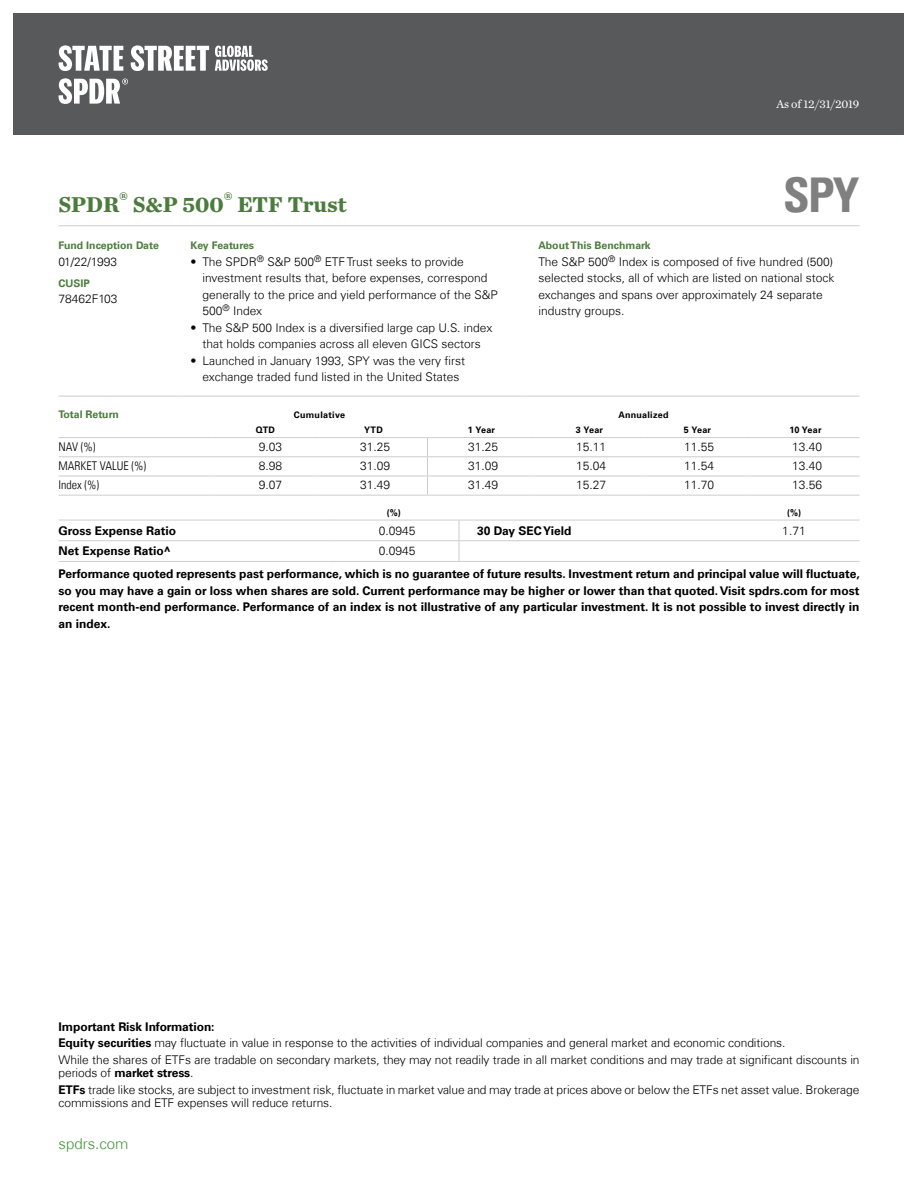
<style>
.page{position:relative;width:918px;height:1188px;background:#fff}
.page>*{position:absolute;margin:0;border:0;box-sizing:border-box;transform-origin:0 0}
.Ticker{font:48px "Univers Com 67 Bold Cond";color:#808080}
.Factsheet_Title{font:700 22.5px "Chronicle Text G1";color:#4c7c3d}
.t1{font:300 15px "Univers Com 45";color:#439539}
.Footnote_8pt{font:300 12px/16.5px "Univers Com 45";letter-spacing:-.005em;color:#000}
.Disclaimer{font:700 12px/16.5px "Univers Com 65";color:#000;text-align:justify}
.Text{font:300 12px/16.5px "Univers Com 45";color:#000}
.Performance_Value{font:300 12px "Univers Com 45";color:#000}
.Performance_Item{font:700 12px "Univers Com 65";color:#000}
.Performance_Item-2{font:12px "Univers Com 47 Light Cond";color:#000}
.Footnote_8pt-2{font:700 12px "Univers Com 65";letter-spacing:-.005em;color:#000}
.Date{font:12px "Chronicle Text G1";letter-spacing:-.005em;color:#fff}
.t2{font:700 10.5px "Univers Com 65";color:#4c7c3d}
.Header{font:700 9px "Univers Com 65";letter-spacing:.03em;color:#000}
.Performance_Table_St{font:700 9px "Univers Com 65";letter-spacing:.03em;color:#000}
.s1{font-family:"Univers Com 65";font-weight:700}
</style>
<div class="page">
<div style="left:14px;top:14px;width:890px;height:121px;background:#58595b"></div>
<hr style="left:58px;top:396px;width:120px;height:1px;background:#cdcdcd">
<hr style="left:178px;top:396px;width:348px;height:1px;background:#cdcdcd">
<hr style="left:526px;top:396px;width:334px;height:1px;background:#cdcdcd">
<hr style="left:58px;top:437px;width:154px;height:1px;background:#cdcdcd">
<hr style="left:212px;top:437px;width:108px;height:1px;background:#cdcdcd">
<hr style="left:320px;top:437px;width:108px;height:1px;background:#cdcdcd">
<hr style="left:428px;top:437px;width:108px;height:1px;background:#cdcdcd">
<hr style="left:536px;top:437px;width:108px;height:1px;background:#cdcdcd">
<hr style="left:644px;top:437px;width:108px;height:1px;background:#cdcdcd">
<hr style="left:752px;top:437px;width:108px;height:1px;background:#cdcdcd">
<hr style="left:58px;top:456px;width:154px;height:1px;background:#cdcdcd">
<hr style="left:212px;top:456px;width:108px;height:1px;background:#cdcdcd">
<hr style="left:320px;top:456px;width:108px;height:1px;background:#cdcdcd">
<hr style="left:428px;top:456px;width:108px;height:1px;background:#cdcdcd">
<hr style="left:536px;top:456px;width:108px;height:1px;background:#cdcdcd">
<hr style="left:644px;top:456px;width:108px;height:1px;background:#cdcdcd">
<hr style="left:752px;top:456px;width:108px;height:1px;background:#cdcdcd">
<hr style="left:58px;top:476px;width:154px;height:1px;background:#cdcdcd">
<hr style="left:212px;top:476px;width:108px;height:1px;background:#cdcdcd">
<hr style="left:320px;top:476px;width:108px;height:1px;background:#cdcdcd">
<hr style="left:428px;top:476px;width:108px;height:1px;background:#cdcdcd">
<hr style="left:536px;top:476px;width:108px;height:1px;background:#cdcdcd">
<hr style="left:644px;top:476px;width:108px;height:1px;background:#cdcdcd">
<hr style="left:752px;top:476px;width:108px;height:1px;background:#cdcdcd">
<hr style="left:58px;top:495px;width:154px;height:1px;background:#cdcdcd">
<hr style="left:212px;top:495px;width:108px;height:1px;background:#cdcdcd">
<hr style="left:320px;top:495px;width:108px;height:1px;background:#cdcdcd">
<hr style="left:428px;top:495px;width:108px;height:1px;background:#cdcdcd">
<hr style="left:536px;top:495px;width:108px;height:1px;background:#cdcdcd">
<hr style="left:644px;top:495px;width:108px;height:1px;background:#cdcdcd">
<hr style="left:752px;top:495px;width:108px;height:1px;background:#cdcdcd">
<svg style="left:427px;top:438px;width:1px;height:57px"></svg>
<hr style="left:58px;top:520px;width:270px;height:1px;background:#cdcdcd">
<hr style="left:328px;top:520px;width:131px;height:1px;background:#cdcdcd">
<hr style="left:459px;top:520px;width:270px;height:1px;background:#cdcdcd">
<hr style="left:729px;top:520px;width:131px;height:1px;background:#cdcdcd">
<hr style="left:58px;top:540px;width:270px;height:1px;background:#cdcdcd">
<hr style="left:459px;top:540px;width:270px;height:1px;background:#cdcdcd">
<hr style="left:729px;top:540px;width:131px;height:1px;background:#cdcdcd">
<hr style="left:58px;top:561px;width:270px;height:1px;background:#cdcdcd">
<hr style="left:459px;top:561px;width:270px;height:1px;background:#cdcdcd">
<hr style="left:729px;top:561px;width:131px;height:1px;background:#cdcdcd">
<hr style="left:328px;top:540px;width:131px;height:1px;background:#cdcdcd">
<svg style="left:459px;top:520px;width:1px;height:41px"></svg>
<hr style="left:328px;top:561px;width:131px;height:1px;background:#cdcdcd">
<hr style="left:58px;top:225px;width:802px;height:1px;background:#cdcdcd">
<svg style="left:215px;top:46px;width:53px;height:25px"></svg>
<svg style="left:59px;top:45px;width:150px;height:26px"></svg>
<svg style="left:58px;top:78px;width:70px;height:26px"></svg>
<p class="Factsheet_Title" style="left:58px;top:186px;width:290px">SPDR<sup>®</sup> S&amp;P 500<sup>®</sup> ETF Trust</p>
<p class="t2" style="left:58px;top:239px;width:102px">Fund Inception Date</p>
<p class="Text" style="left:58px;top:253px;width:60px">01/22/1993</p>
<p class="t2" style="left:58px;top:277px;width:33px">CUSIP</p>
<p class="Text" style="left:58px;top:291px;width:61px">78462F103</p>
<p class="t2" style="left:190px;top:239px;width:65px">Key Features</p>
<p class="Footnote_8pt" style="left:202px;top:253px;width:297px;text-indent:-12px">• The SPDR<sup>®</sup> S&amp;P 500<sup>®</sup> ETF Trust seeks to provide investment results that, before expenses, correspond generally to the price and yield performance of the S&amp;P 500<sup>®</sup> Index</p>
<p class="Footnote_8pt" style="left:190px;top:319px;width:303px;text-align:center">• The S&amp;P 500 Index is a diversified large cap U.S. index that holds companies across all eleven GICS sectors</p>
<p class="Footnote_8pt" style="left:190px;top:352px;width:276px;text-align:center">• Launched in January 1993, SPY was the very first exchange traded fund listed in the United States</p>
<p class="Date" style="left:776px;top:95px;width:85px">As of 12/31/2019</p>
<p class="Ticker" style="left:783px;top:165px;width:78px">SPY</p>
<p class="t2" style="left:538px;top:239px;width:114px">About This Benchmark</p>
<p class="Text" style="left:538px;top:253px;width:298px">The S&amp;P 500<sup>®</sup> Index is composed of five hundred (500) selected stocks, all of which are listed on national stock exchanges and spans over approximately 24 separate industry groups.</p>
<p class="t2" style="left:58px;top:408px;width:62px">Total Return</p>
<p class="Performance_Table_St" style="left:294px;top:409px;width:53px">Cumulative</p>
<p class="Performance_Table_St" style="left:618px;top:409px;width:52px">Annualized</p>
<p class="Header" style="left:256px;top:425px;width:21px">QTD</p>
<p class="Header" style="left:364px;top:425px;width:20px">YTD</p>
<p class="Header" style="left:468px;top:425px;width:29px">1 Year</p>
<p class="Header" style="left:576px;top:425px;width:29px">3 Year</p>
<p class="Header" style="left:684px;top:425px;width:29px">5 Year</p>
<p class="Header" style="left:789px;top:425px;width:34px">10 Year</p>
<p class="Performance_Item-2" style="left:58px;top:439px;width:38px">NAV (%)</p>
<p class="Performance_Value" style="left:259px;top:439px;width:25px">9.03</p>
<p class="Performance_Value" style="left:360px;top:439px;width:32px">31.25</p>
<p class="Performance_Value" style="left:468px;top:439px;width:32px">31.25</p>
<p class="Performance_Value" style="left:576px;top:439px;width:32px">15.11</p>
<p class="Performance_Value" style="left:684px;top:439px;width:32px">11.55</p>
<p class="Performance_Value" style="left:792px;top:439px;width:32px">13.40</p>
<p class="Performance_Item-2" style="left:58px;top:459px;width:89px">MARKET VALUE (%)</p>
<p class="Performance_Value" style="left:259px;top:458px;width:25px">8.98</p>
<p class="Performance_Value" style="left:360px;top:458px;width:32px">31.09</p>
<p class="Performance_Value" style="left:468px;top:458px;width:32px">31.09</p>
<p class="Performance_Value" style="left:576px;top:458px;width:32px">15.04</p>
<p class="Performance_Value" style="left:684px;top:458px;width:32px">11.54</p>
<p class="Performance_Value" style="left:792px;top:458px;width:32px">13.40</p>
<p class="Performance_Item-2" style="left:58px;top:478px;width:42px">Index (%)</p>
<p class="Performance_Value" style="left:259px;top:478px;width:25px">9.07</p>
<p class="Performance_Value" style="left:360px;top:478px;width:32px">31.49</p>
<p class="Performance_Value" style="left:468px;top:478px;width:32px">31.49</p>
<p class="Performance_Value" style="left:576px;top:478px;width:32px">15.27</p>
<p class="Performance_Value" style="left:684px;top:478px;width:32px">11.70</p>
<p class="Performance_Value" style="left:792px;top:478px;width:32px">13.56</p>
<p class="Header" style="left:387px;top:507px;width:15px">(%)</p>
<p class="Header" style="left:787px;top:507px;width:15px">(%)</p>
<p class="Performance_Item" style="left:58px;top:523px;width:119px">Gross Expense Ratio</p>
<p class="Performance_Value" style="left:379px;top:523px;width:38px">0.0945</p>
<p class="Performance_Item" style="left:477px;top:523px;width:96px">30 Day SEC Yield</p>
<p class="Performance_Value" style="left:782px;top:523px;width:25px">1.71</p>
<p class="Performance_Item" style="left:58px;top:544px;width:114px">Net Expense Ratio^</p>
<p class="Performance_Value" style="left:379px;top:544px;width:38px">0.0945</p>
<p class="Disclaimer" style="left:58px;top:566px;width:803px">Performance quoted represents past performance, which is no guarantee of future results. Investment return and principal value will fluctuate, so you may have a gain or loss when shares are sold. Current performance may be higher or lower than that quoted. Visit spdrs.com for most recent month-end performance. Performance of an index is not illustrative of any particular investment. It is not possible to invest directly in an index.</p>
<p class="Footnote_8pt-2" style="left:58px;top:1019px;width:158px">Important Risk Information:</p>
<p class="Footnote_8pt" style="left:58px;top:1034px;width:729px"><span class="s1">Equity securities</span> may fluctuate in value in response to the activities of individual companies and general market and economic conditions.</p>
<p class="Footnote_8pt" style="left:58px;top:1052px;width:803px;line-height:13.5px">While the shares of ETFs are tradable on secondary markets, they may not readily trade in all market conditions and may trade at significant discounts in periods of <span class="s1">market stress</span>.</p>
<p class="Footnote_8pt" style="left:58px;top:1082px;width:802px;line-height:13.5px"><span class="s1">ETFs</span> trade like stocks, are subject to investment risk, fluctuate in market value and may trade at prices above or below the ETFs net asset value. Brokerage commissions and ETF expenses will reduce returns.</p>
<p class="t1" style="left:58px;top:1135px;width:72px">spdrs.com</p>
</div>
